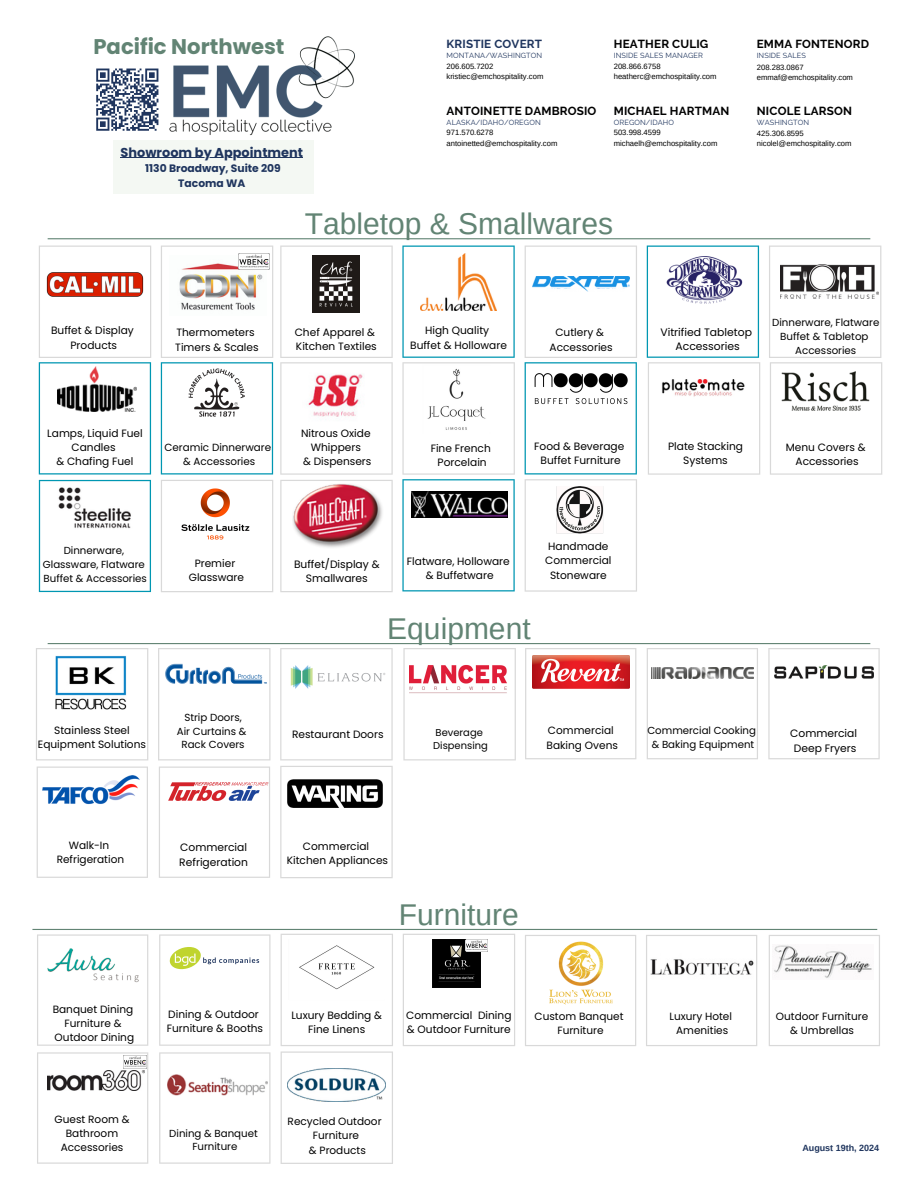
<style>
.page{position:relative;width:918px;height:1188px;background:#fff}
.page>*{position:absolute;margin:0;border:0;box-sizing:border-box;transform-origin:0 0}
.t1{font:30px "Arimo";color:#628474}
.t2{font:700 21.15px "Poppins";color:#628474}
.t3{font:700 12.9px "Poppins";color:#1f355e}
.t4{font:700 11.7px "Raleway";letter-spacing:.015em;color:#000}
.t5{font:700 11.7px "Raleway";letter-spacing:.015em;color:#1f355e}
.t6{font:700 10.8px/14.5px "Poppins";color:#1f355e;text-align:center}
.t7{font:10.8px "Poppins";color:#000}
.t8{font:10.65px/14.1px "Poppins";color:#000;text-align:center}
.t9{font:10.5px/14.1px "Poppins";color:#000;text-align:center}
.t10{font:10.35px/13.8px "Poppins";color:#000;text-align:center}
.t11{font:10.2px/13.6px "Poppins";color:#000;text-align:center}
.t12{font:9.9px/13.2px "Poppins";color:#000}
.t13{font:700 9px "Arimo";color:#1f355e}
.t14{font:7.65px/10.2px "Arimo";color:#000}
.t15{font:7.35px "Raleway";letter-spacing:.015em;color:#1f355e}
</style>
<div class="page">
<img style="left:151px;top:36px;width:204px;height:105px">
<div style="left:92px;top:65px;width:70px;height:70px;background:#fff"></div>
<svg style="left:96px;top:68px;width:63px;height:63px"></svg>
<hr style="left:48px;top:238px;width:822px;height:1px;background:#628474">
<svg style="left:769px;top:246px;width:113px;height:229px"></svg>
<svg style="left:39px;top:246px;width:112px;height:346px"></svg>
<img style="left:780px;top:370px;width:90px;height:42px">
<img style="left:58px;top:486px;width:74px;height:45px">
<svg style="left:647px;top:246px;width:113px;height:229px"></svg>
<img style="left:658px;top:369px;width:90px;height:35px">
<svg style="left:161px;top:246px;width:112px;height:346px"></svg>
<img style="left:179px;top:484px;width:73px;height:66px">
<svg style="left:280px;top:246px;width:113px;height:346px"></svg>
<svg style="left:525px;top:246px;width:112px;height:346px"></svg>
<img style="left:293px;top:484px;width:92px;height:64px">
<img style="left:544px;top:484px;width:71px;height:51px">
<svg style="left:402px;top:246px;width:113px;height:345px"></svg>
<img style="left:411px;top:492px;width:97px;height:26px">
<svg style="left:525px;top:648px;width:111px;height:111px"></svg>
<img style="left:532px;top:655px;width:97px;height:34px">
<svg style="left:647px;top:648px;width:111px;height:111px"></svg>
<img style="left:652px;top:668px;width:102px;height:10px">
<svg style="left:158px;top:648px;width:113px;height:112px"></svg>
<img style="left:161px;top:653px;width:107px;height:42px">
<svg style="left:280px;top:648px;width:113px;height:112px"></svg>
<img style="left:287px;top:653px;width:100px;height:48px">
<svg style="left:36px;top:648px;width:112px;height:112px"></svg>
<img style="left:56px;top:655px;width:70px;height:54px">
<svg style="left:403px;top:648px;width:113px;height:112px"></svg>
<svg style="left:37px;top:767px;width:111px;height:111px"></svg>
<svg style="left:280px;top:766px;width:113px;height:112px"></svg>
<img style="left:287px;top:779px;width:96px;height:28px">
<img style="left:42px;top:775px;width:97px;height:30px">
<svg style="left:159px;top:767px;width:111px;height:111px"></svg>
<svg style="left:768px;top:648px;width:112px;height:111px"></svg>
<img style="left:775px;top:665px;width:99px;height:14px">
<svg style="left:403px;top:934px;width:112px;height:112px"></svg>
<svg style="left:525px;top:935px;width:111px;height:111px"></svg>
<img style="left:432px;top:939px;width:48px;height:49px">
<img style="left:466px;top:939px;width:22px;height:13px">
<svg style="left:159px;top:934px;width:112px;height:112px"></svg>
<img style="left:549px;top:941px;width:63px;height:64px">
<svg style="left:769px;top:935px;width:111px;height:111px"></svg>
<svg style="left:37px;top:1052px;width:111px;height:112px"></svg>
<svg style="left:281px;top:934px;width:112px;height:230px"></svg>
<img style="left:287px;top:1068px;width:98px;height:34px">
<img style="left:123px;top:1055px;width:24px;height:14px">
<img style="left:773px;top:945px;width:101px;height:35px">
<svg style="left:37px;top:934px;width:111px;height:112px"></svg>
<img style="left:41px;top:945px;width:103px;height:56px">
<img style="left:48px;top:1070px;width:97px;height:20px">
<svg style="left:159px;top:1052px;width:112px;height:112px"></svg>
<svg style="left:646px;top:935px;width:111px;height:111px"></svg>
<hr style="left:48px;top:643px;width:822px;height:1px;background:#628474">
<div style="left:114px;top:141px;width:200px;height:53px;background:#f4f8f3"></div>
<hr style="left:121px;top:158px;width:182px;height:1px;background:#1f355e">
<hr style="left:32px;top:929px;width:845px;height:1px;background:#628474">
<h2 class="t2" style="left:93px;top:32px;width:193px">Pacific Northwest</h2>
<p class="t3" style="left:121px;top:143px;width:184px">Showroom by Appointment</p>
<p class="t6" style="left:145px;top:161px;width:137px">1130 Broadway, Suite 209<br>Tacoma WA</p>
<p class="t5" style="left:447px;top:37px;width:97px">KRISTIE COVERT</p>
<p class="t15" style="left:447px;top:51px;width:97px">MONTANA/WASHINGTON</p>
<p class="t14" style="left:447px;top:61px;width:98px">206.605.7202 kristiec@emchospitality.com</p>
<p class="t4" style="left:447px;top:104px;width:151px">ANTOINETTE DAMBROSIO</p>
<p class="t15" style="left:447px;top:118px;width:96px">ALASKA/IDAHO/OREGON</p>
<p class="t14" style="left:447px;top:128px;width:112px">971.570.6278 antoinetted@emchospitality.com</p>
<p class="t4" style="left:614px;top:37px;width:96px">HEATHER CULIG</p>
<p class="t15" style="left:614px;top:51px;width:91px">INSIDE SALES MANAGER</p>
<p class="t14" style="left:614px;top:61px;width:104px">208.866.6758 heatherc@emchospitality.com</p>
<p class="t4" style="left:614px;top:104px;width:117px">MICHAEL HARTMAN</p>
<p class="t15" style="left:614px;top:118px;width:62px">OREGON/IDAHO</p>
<p class="t14" style="left:614px;top:128px;width:105px">503.998.4599 michaelh@emchospitality.com</p>
<p class="t1" style="left:305px;top:207px;width:310px">Tabletop &amp; Smallwares</p>
<p class="t4" style="left:757px;top:37px;width:114px">EMMA FONTENORD</p>
<p class="t15" style="left:757px;top:51px;width:51px">INSIDE SALES</p>
<p class="t14" style="left:757px;top:62px;width:48px">208.283.0867</p>
<h4 class="t14" style="left:757px;top:72px;width:98px">emmaf@emchospitality.com</h4>
<h3 class="t4" style="left:757px;top:104px;width:97px">NICOLE LARSON</h3>
<h3 class="t15" style="left:757px;top:118px;width:54px">WASHINGTON</h3>
<p class="t14" style="left:757px;top:128px;width:96px">425.306.8595 nicolel@emchospitality.com</p>
<p class="t8" style="left:295px;top:325px;width:84px;text-align:left">Chef Apparel &amp;<br>Kitchen Textiles</p>
<h5 class="t11" style="left:772px;top:316px;width:109px">Dinnerware, Flatware<br>Buffet &amp; Tabletop</h5>
<p class="t8" style="left:51px;top:324px;width:84px">Buffet &amp; Display<br>Products</p>
<h5 class="t7" style="left:660px;top:325px;width:93px">Vitrified Tabletop</h5>
<p class="t8" style="left:410px;top:324px;width:98px">High Quality<br>Buffet &amp; Holloware</p>
<p class="t8" style="left:175px;top:326px;width:85px;text-align:left">Thermometers<br>Timers &amp; Scales</p>
<h5 class="t8" style="left:550px;top:326px;width:65px">Cutlery &amp;<br>Accessories</h5>
<p class="t7" style="left:676px;top:339px;width:66px">Accessories</p>
<p class="t11" style="left:795px;top:343px;width:63px">Accessories</p>
<p class="t8" style="left:47px;top:426px;width:97px">Lamps, Liquid Fuel<br>Candles<br>&amp; Chafing Fuel</p>
<p class="t10" style="left:164px;top:441px;width:108px">Ceramic Dinnerware &amp; Accessories</p>
<h6 class="t8" style="left:301px;top:426px;width:71px">Nitrous Oxide<br>Whippers</h6>
<p class="t8" style="left:303px;top:455px;width:70px">&amp; Dispensers</p>
<h5 class="t8" style="left:431px;top:441px;width:62px">Fine French<br>Porcelain</h5>
<p class="t8" style="left:534px;top:440px;width:92px">Food &amp; Beverage<br>Buffet Furniture</p>
<h5 class="t11" style="left:43px;top:544px;width:103px">Dinnerware,<br>Glassware, Flatware</h5>
<p class="t11" style="left:44px;top:571px;width:105px">Buffet &amp; Accessories</p>
<p class="t9" style="left:189px;top:557px;width:57px">Premier<br>Glassware</p>
<p class="t8" style="left:294px;top:557px;width:87px">Buffet/Display &amp;<br>Smallwares</p>
<p class="t8" style="left:407px;top:555px;width:104px">Flatware, Holloware &amp; Buffetware</p>
<p class="t1" style="left:387px;top:612px;width:145px">Equipment</p>
<h5 class="t8" style="left:545px;top:539px;width:68px;text-align:left">Handmade<br>Commercial</h5>
<p class="t8" style="left:550px;top:568px;width:58px">Stoneware</p>
<p class="t8" style="left:668px;top:439px;width:76px">Plate Stacking<br>Systems</p>
<p class="t8" style="left:786px;top:440px;width:81px">Menu Covers &amp;<br>Accessories</p>
<h5 class="t11" style="left:177px;top:711px;width:71px">Strip Doors,<br>Air Curtains &amp;</h5>
<p class="t11" style="left:181px;top:738px;width:65px">Rack Covers</p>
<h5 class="t8" style="left:38px;top:723px;width:110px">Stainless Steel<br>Equipment Solutions</h5>
<p class="t8" style="left:790px;top:726px;width:68px">Commercial<br>Deep Fryers</p>
<h5 class="t12" style="left:433px;top:726px;width:56px">Beverage<br>Dispensing</h5>
<p class="t9" style="left:547px;top:724px;width:73px;text-align:left">Commercial<br>Baking Ovens</p>
<p class="t11" style="left:647px;top:724px;width:110px">Commercial Cooking &amp; Baking Equipment</p>
<p class="t8" style="left:292px;top:727px;width:93px">Restaurant Doors</p>
<p class="t9" style="left:57px;top:838px;width:69px">Walk-In<br>Refrigeration</p>
<p class="t8" style="left:287px;top:839px;width:103px">Commercial<br>Kitchen Appliances</p>
<h5 class="t8" style="left:179px;top:840px;width:70px;text-align:left">Commercial<br>Refrigeration</h5>
<p class="t1" style="left:399px;top:897px;width:121px">Furniture</p>
<p class="t9" style="left:53px;top:1002px;width:82px">Banquet Dining<br>Furniture &amp;</p>
<p class="t9" style="left:55px;top:1030px;width:81px">Outdoor Dining</p>
<h5 class="t8" style="left:167px;top:1008px;width:98px;text-align:left">Dining &amp; Outdoor<br>Furniture &amp; Booths</h5>
<p class="t8" style="left:291px;top:1008px;width:92px">Luxury Bedding &amp;<br>Fine Linens</p>
<p class="t8" style="left:406px;top:1008px;width:107px;text-align:left">Commercial Dining &amp; Outdoor Furniture</p>
<h6 class="t9" style="left:535px;top:1009px;width:90px">Custom Banquet<br>Furniture</h6>
<p class="t9" style="left:776px;top:1009px;width:94px">Outdoor Furniture &amp; Umbrellas</p>
<h5 class="t9" style="left:670px;top:1009px;width:64px">Luxury Hotel<br>Amenities</h5>
<p class="t9" style="left:55px;top:1112px;width:76px">Guest Room &amp;<br>Bathroom<br>Accessories</p>
<h5 class="t9" style="left:288px;top:1115px;width:95px">Recycled Outdoor<br>Furniture<br>&amp; Products</h5>
<p class="t11" style="left:169px;top:1126px;width:90px">Dining &amp; Banquet<br>Furniture</p>
<h5 class="t13" style="left:802px;top:1143px;width:78px">August 19th, 2024</h5>
</div>
